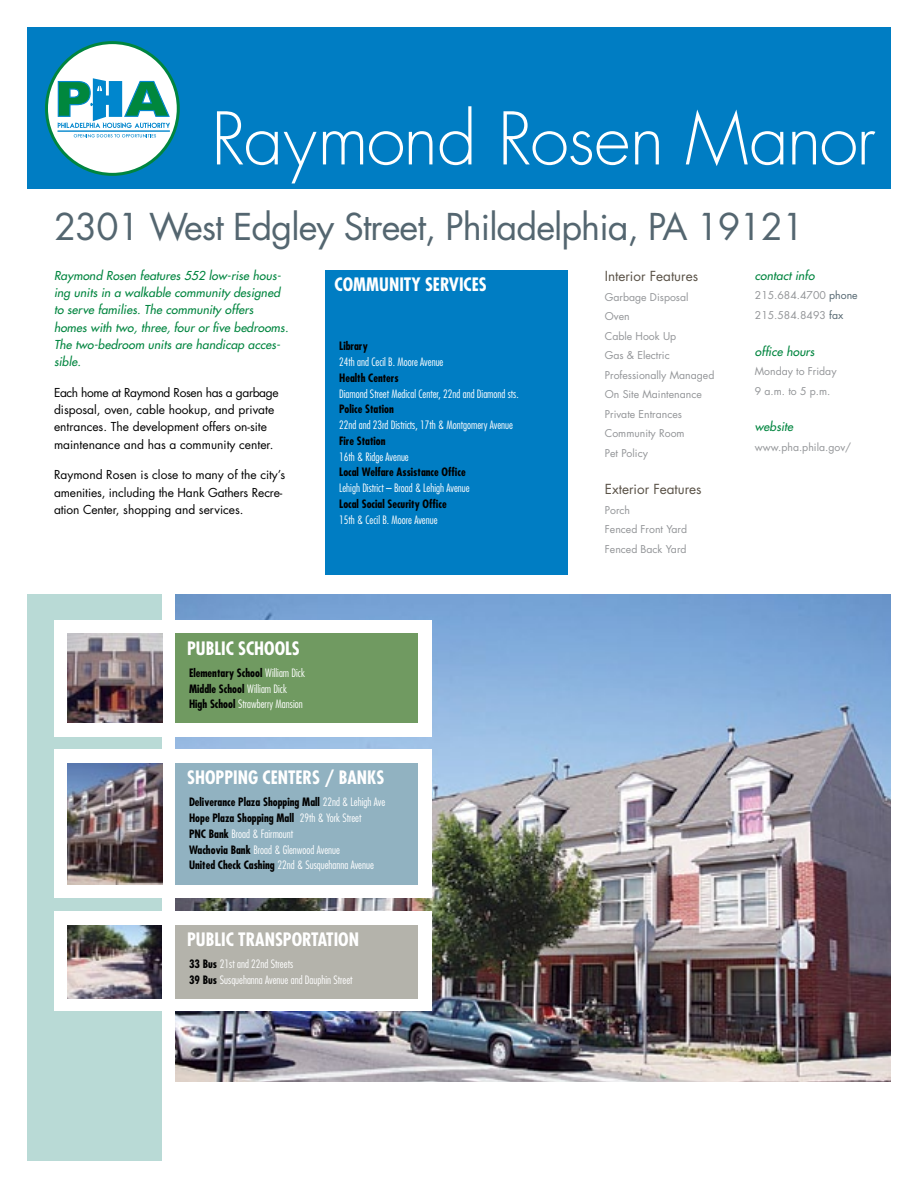
<style>
.page{position:relative;width:918px;height:1188px;background:#fff}
.page>*{position:absolute;margin:0;border:0;box-sizing:border-box;transform-origin:0 0}
.t1{font:300 70.5px "Futura Std";letter-spacing:-.015em;color:#fff}
.t2{font:36px "Futura Std";letter-spacing:-.025em;color:#546670}
.t3{font:700 condensed 18px "Futura Std";color:#fff}
.t4{font:13.5px "Futura Std";color:#5a5247}
.t5{font:12px/17.2px "Futura Std";color:#000}
.t6{font:italic 500 12px/17.2px "Futura Std";letter-spacing:.01em;color:#00853f}
.t7{font:300 condensed 11.25px/15.8px "Futura Std";color:#fff}
.t8{font:700 condensed 11.25px/15.8px "Futura Std";color:#000}
.t9{font:10.5px/19.5px "Futura Std";color:#939598}
.s1{color:#546670}
.s2{font-weight:700;color:#000}
.s3{font-weight:300;color:#fff}
</style>
<div class="page">
<div style="left:27px;top:27px;width:864px;height:162px;background:#007dc3"></div>
<div style="left:27px;top:594px;width:135px;height:567px;background:#b9dad6"></div>
<div style="left:47px;top:43px;width:131px;height:131px;background:#fff;border-radius:50%"></div>
<div style="left:45px;top:41px;width:135px;height:135px;border:3px solid #00853f;border-radius:50%"></div>
<svg style="left:58px;top:78px;width:112px;height:50px"></svg>
<hr style="left:58px;top:131px;width:112px;height:1px;background:#0086cd">
<svg style="left:74px;top:134px;width:82px;height:4px"></svg>
<div style="left:326px;top:270px;width:242px;height:304px;background:#007dc3"></div>
<img style="left:176px;top:594px;width:715px;height:488px">
<div style="left:54px;top:912px;width:378px;height:99px;background:#fff"></div>
<img style="left:68px;top:925px;width:94px;height:73px">
<div style="left:176px;top:925px;width:242px;height:73px;background:#b4b3ab"></div>
<div style="left:54px;top:750px;width:378px;height:148px;background:#fff"></div>
<img style="left:68px;top:763px;width:94px;height:122px">
<div style="left:176px;top:763px;width:242px;height:122px;background:#91b2c1"></div>
<div style="left:54px;top:620px;width:378px;height:116px;background:#fff"></div>
<img style="left:68px;top:634px;width:94px;height:89px">
<div style="left:176px;top:634px;width:242px;height:89px;background:#709a61"></div>
<h1 class="t1" style="left:211px;top:96px;width:666px">Raymond Rosen Manor</h1>
<h2 class="t2" style="left:54px;top:203px;width:752px">2301 West Edgley Street, Philadelphia, PA 19121</h2>
<p class="t6" style="left:54px;top:267px;width:236px">Raymond Rosen features 552 low-rise hous&shy;ing units in a walkable community designed to serve families. The community offers homes with two, three, four or five bedrooms.<br>The two-bedroom units are handicap acces&shy;sible.</p>
<p class="t5" style="left:54px;top:384px;width:226px">Each home at Raymond Rosen has a garbage disposal, oven, cable hookup, and private entrances. The development offers on-site maintenance and has a community center.</p>
<p class="t5" style="left:54px;top:466px;width:233px">Raymond Rosen is close to many of the city’s amenities, including the Hank Gathers Recre&shy;ation Center, shopping and services.</p>
<p class="t6" style="left:755px;top:267px;width:61px">contact info</p>
<p class="t9" style="left:755px;top:286px;width:104px">215.684.4700 <span class="s1">phone<br></span>215.584.8493 <span class="s1">fax</span></p>
<p class="t6" style="left:755px;top:343px;width:61px">office hours</p>
<p class="t9" style="left:755px;top:362px;width:83px">Monday to Friday<br>9 a.m. to 5 p.m.</p>
<p class="t6" style="left:755px;top:419px;width:40px">website</p>
<p class="t9" style="left:755px;top:437px;width:98px">www.pha.phila.gov/</p>
<p class="t4" style="left:605px;top:268px;width:95px">Interior Features</p>
<p class="t9" style="left:605px;top:287px;width:111px">Garbage Disposal<br>Oven<br>Cable Hook Up<br>Gas &amp; Electric<br>Professionally Managed<br>On Site Maintenance<br>Private Entrances<br>Community Room<br>Pet Policy</p>
<p class="t4" style="left:605px;top:481px;width:98px">Exterior Features</p>
<p class="t9" style="left:605px;top:500px;width:84px">Porch<br>Fenced Front Yard<br>Fenced Back Yard</p>
<h3 class="t3" style="left:335px;top:273px;width:154px">community services</h3>
<p class="t8" style="left:339px;top:338px;width:27px">Library</p>
<p class="t7" style="left:339px;top:354px;width:106px">24th and Cecil B. Moore Avenue</p>
<p class="t8" style="left:339px;top:370px;width:61px">Health Centers</p>
<p class="t7" style="left:339px;top:386px;width:181px">Diamond Street Medical Center, 22nd and Diamond sts.</p>
<p class="t8" style="left:339px;top:401px;width:54px">Police Station</p>
<p class="t7" style="left:339px;top:417px;width:175px">22nd and 23rd Districts, 17th &amp; Montgomery Avenue</p>
<p class="t8" style="left:339px;top:433px;width:45px">Fire Station</p>
<p class="t7" style="left:339px;top:449px;width:71px">16th &amp; Ridge Avenue</p>
<p class="t8" style="left:339px;top:464px;width:126px">Local Welfare Assistance Office</p>
<p class="t7" style="left:339px;top:480px;width:132px">Lehigh District – Broad &amp; Lehigh Avenue</p>
<p class="t8" style="left:339px;top:496px;width:107px">Local Social Security Office</p>
<p class="t7" style="left:339px;top:512px;width:100px">15th &amp; Cecil B. Moore Avenue</p>
<h3 class="t3" style="left:187px;top:637px;width:114px">public schools</h3>
<p class="t7" style="left:189px;top:665px;width:118px"><span class="s2">Elementary School</span> William Dick<br><span class="s2">Middle School</span> William Dick<br><span class="s2">High School</span> Strawberry Mansion</p>
<h3 class="t3" style="left:187px;top:766px;width:199px">shopping centers / banks</h3>
<p class="t8" style="left:189px;top:794px;width:198px">Deliverance Plaza Shopping Mall <span class="s3">22nd &amp; Lehigh Ave<br></span>Hope Plaza Shopping Mall <span class="s3">29th &amp; York Street<br></span>PNC</p>
<p class="t7" style="left:189px;top:826px;width:186px;text-indent:20px"><span class="s2">Bank</span> Broad &amp; Fairmount<br><span class="s2">Wachovia Bank</span> Broad &amp; Glenwood Avenue<br><span class="s2">United Check Cashing</span> 22nd &amp; Susquehanna Avenue</p>
<h3 class="t3" style="left:187px;top:928px;width:173px">public transportation</h3>
<p class="t7" style="left:189px;top:956px;width:165px"><span class="s2">33 Bus</span> 21st and 22nd Streets<br><span class="s2">39 Bus</span> Susquehanna Avenue and Dauphin Street</p>
</div>
